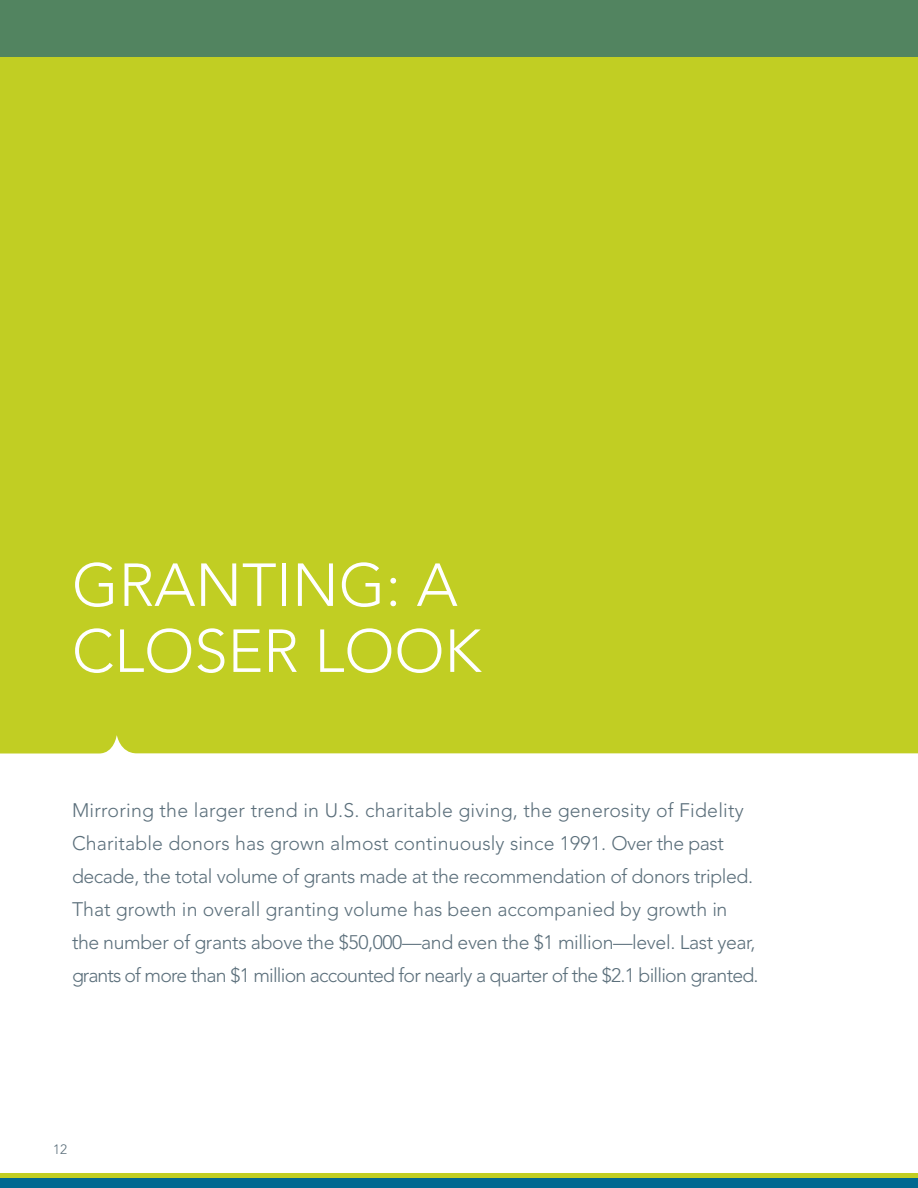
<style>
.page{position:relative;width:918px;height:1188px;background:#fff}
.page>*{position:absolute;margin:0;border:0;box-sizing:border-box;transform-origin:0 0}
.t1{font:300 60px/66px "Avenir";color:#fff}
.t2{font:300 19.5px/33px "Avenir";letter-spacing:-.005em;color:#5b6f7b}
.t3{font:300 13.5px "Avenir";color:#5b6f7b}
</style>
<div class="page">
<div style="left:0;top:56px;width:918px;height:714px;background:#c1ce23"></div>
<svg style="left:0;top:735px;width:918px;height:35px"></svg>
<div style="left:0;top:0;width:918px;height:57px;background:#528460"></div>
<div style="left:0;top:1177px;width:918px;height:11px;background:#006890"></div>
<hr style="left:0;top:1173px;width:918px;height:4px;background:#c1ce23">
<h1 class="t1" style="left:72px;top:552px;width:411px">Granting : A<br>Closer Look</h1>
<p class="t2" style="left:72px;top:793px;width:688px">M irroring the larger trend in U .S. charitable giving, the generosity of Fidelity Charitable donors has grown almost continuously since 1991. Over the past decade, the total volume of grants made at the recommendation of donors tripled.<br>That growth in overall granting volume has been accompanied by growth in the number of grants above the $50,000—and even the $1 million—level. Last year, grants of more than $1 million accounted for nearly a quarter of the $2.1 billion granted.</p>
<p class="t3" style="left:53px;top:1141px;width:16px">12</p>
</div>
